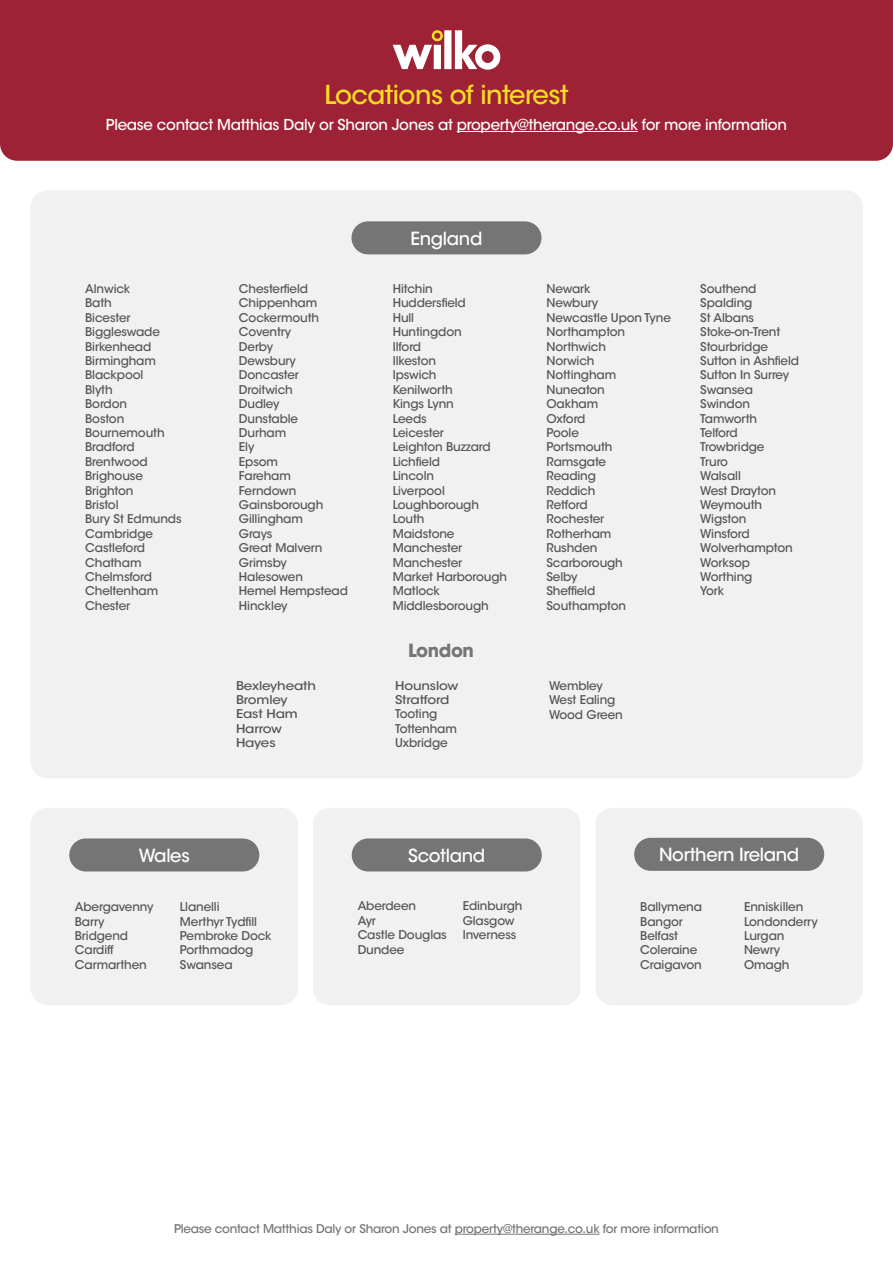
<style>
.page{position:relative;width:893px;height:1263px;background:#fff}
.page>*{position:absolute;margin:0;border:0;box-sizing:border-box;transform-origin:0 0}
.t1{font:500 25.95px "ITC Avant Garde Std";letter-spacing:-.02em;color:#fdda24}
.t2{font:500 18px "ITC Avant Garde Std";letter-spacing:-.02em;color:#fff}
.t3{font:700 18px "ITC Avant Garde Std";letter-spacing:-.02em;color:#757575}
.t4{font:500 15px "ITC Avant Garde Std";letter-spacing:-.02em;color:#fff}
.t5{font:500 12px/14.4px "ITC Avant Garde Std";letter-spacing:-.01em;color:#525652}
.t6{font:500 12px "ITC Avant Garde Std";letter-spacing:-.02em;color:#757575}
.t7{font:500 12px "ITC Avant Garde Std";letter-spacing:-.01em;color:#525652;scale:1.12 1}
</style>
<div class="page">
<div style="left:0;top:0;width:893px;height:161px;background:#9d2235"></div>
<div style="left:31px;top:190px;width:832px;height:588px;background:#f1f1f1;border-radius:17px"></div>
<svg style="left:393px;top:30px;width:107px;height:40px"></svg>
<div style="left:351px;top:221px;width:190px;height:33px;background:#757575;border-radius:17px"></div>
<div style="left:31px;top:808px;width:267px;height:197px;background:#f1f1f1;border-radius:17px"></div>
<div style="left:313px;top:808px;width:267px;height:197px;background:#f1f1f1;border-radius:17px"></div>
<div style="left:595px;top:808px;width:268px;height:197px;background:#f1f1f1;border-radius:17px"></div>
<div style="left:69px;top:838px;width:190px;height:33px;background:#757575;border-radius:17px"></div>
<div style="left:352px;top:838px;width:190px;height:33px;background:#757575;border-radius:17px"></div>
<hr style="left:457px;top:131px;width:181px;height:1px;background:#fff">
<div style="left:634px;top:838px;width:190px;height:33px;background:#757575;border-radius:17px"></div>
<hr style="left:455px;top:1234px;width:145px;height:1px;background:#757575">
<p class="t1" style="left:324px;top:78px;width:246px">Locations of interest</p>
<p class="t4" style="left:106px;top:115px;width:682px">Please contact Matthias Daly or Sharon Jones at property@therange.co.uk for more information</p>
<p class="t5" style="left:85px;top:281px;width:47px">Alnwick</p>
<p class="t5" style="left:85px;top:296px;width:28px">Bath</p>
<p class="t5" style="left:85px;top:310px;width:47px">Bicester</p>
<p class="t5" style="left:85px;top:325px;width:76px">Biggleswade</p>
<p class="t5" style="left:85px;top:339px;width:68px">Birkenhead</p>
<p class="t5" style="left:85px;top:353px;width:72px">Birmingham</p>
<p class="t5" style="left:85px;top:368px;width:60px">Blackpool</p>
<p class="t5" style="left:85px;top:382px;width:29px">Blyth</p>
<p class="t5" style="left:85px;top:397px;width:43px">Bordon</p>
<p class="t5" style="left:85px;top:411px;width:41px">Boston</p>
<p class="t5" style="left:85px;top:425px;width:81px">Bournemouth</p>
<p class="t5" style="left:85px;top:440px;width:51px">Bradford</p>
<p class="t5" style="left:85px;top:454px;width:64px">Brentwood</p>
<p class="t5" style="left:85px;top:469px;width:59px">Brighouse</p>
<p class="t5" style="left:85px;top:483px;width:50px">Brighton</p>
<p class="t5" style="left:85px;top:497px;width:35px">Bristol</p>
<p class="t5" style="left:85px;top:512px;width:98px">Bury St Edmunds</p>
<p class="t5" style="left:85px;top:526px;width:69px">Cambridge</p>
<p class="t5" style="left:85px;top:541px;width:61px">Castleford</p>
<p class="t5" style="left:85px;top:555px;width:58px">Chatham</p>
<p class="t5" style="left:85px;top:569px;width:68px">Chelmsford</p>
<p class="t5" style="left:85px;top:584px;width:75px">Cheltenham</p>
<p class="t5" style="left:85px;top:598px;width:47px">Chester</p>
<p class="t2" style="left:411px;top:227px;width:73px">England</p>
<p class="t5" style="left:239px;top:281px;width:110px">Chesterfield<br>Chippenham<br>Cockermouth<br>Coventry<br>Derby<br>Dewsbury<br>Doncaster<br>Droitwich<br>Dudley<br>Dunstable<br>Durham<br>Ely<br>Epsom<br>Fareham<br>Ferndown<br>Gainsborough<br>Gillingham<br>Grays<br>Great Malvern<br>Grimsby<br>Halesowen<br>Hemel Hempstead<br>Hinckley</p>
<p class="t5" style="left:393px;top:281px;width:116px">Hitchin<br>Huddersfield<br>Hull<br>Huntingdon<br>Ilford<br>Ilkeston<br>Ipswich<br>Kenilworth<br>Kings Lynn<br>Leeds<br>Leicester<br>Leighton Buzzard<br>Lichfield<br>Lincoln<br>Liverpool<br>Loughborough<br>Louth<br>Maidstone<br>Manchester<br>Manchester<br>Market Harborough<br>Matlock<br>Middlesborough</p>
<p class="t5" style="left:546px;top:281px;width:126px">Newark<br>Newbury<br>Newcastle Upon Tyne<br>Northampton<br>Northwich<br>Norwich<br>Nottingham<br>Nuneaton<br>Oakham<br>Oxford<br>Poole<br>Portsmouth<br>Ramsgate<br>Reading<br>Reddich<br>Retford<br>Rochester<br>Rotherham<br>Rushden<br>Scarborough<br>Selby<br>Sheffield<br>Southampton</p>
<p class="t5" style="left:700px;top:281px;width:100px">Southend<br>Spalding<br>St Albans<br>Stoke-on-Trent<br>Stourbridge<br>Sutton in Ashfield<br>Sutton In Surrey<br>Swansea<br>Swindon<br>Tamworth<br>Telford<br>Trowbridge<br>Truro<br>Walsall<br>West Drayton<br>Weymouth<br>Wigston<br>Winsford<br>Wolverhampton<br>Worksop<br>Worthing<br>York</p>
<p class="t7" style="left:236px;top:678px;width:73px">Bexleyheath</p>
<p class="t7" style="left:236px;top:692px;width:48px">Bromley</p>
<p class="t7" style="left:236px;top:706px;width:57px">East Ham</p>
<p class="t7" style="left:236px;top:721px;width:43px">Harrow</p>
<p class="t7" style="left:236px;top:735px;width:37px">Hayes</p>
<p class="t3" style="left:408px;top:639px;width:67px">London</p>
<p class="t7" style="left:395px;top:678px;width:58px">Hounslow</p>
<p class="t7" style="left:395px;top:692px;width:50px">Stratford</p>
<p class="t5" style="left:395px;top:707px;width:44px">Tooting</p>
<p class="t5" style="left:395px;top:721px;width:63px">Tottenham</p>
<p class="t5" style="left:395px;top:736px;width:54px">Uxbridge</p>
<p class="t5" style="left:549px;top:678px;width:55px">Wembley</p>
<p class="t5" style="left:549px;top:693px;width:68px">West Ealing</p>
<p class="t5" style="left:549px;top:707px;width:75px">Wood Green</p>
<p class="t2" style="left:139px;top:844px;width:52px">Wales</p>
<p class="t5" style="left:75px;top:900px;width:80px">Abergavenny</p>
<p class="t5" style="left:75px;top:914px;width:31px">Barry</p>
<p class="t5" style="left:75px;top:928px;width:55px">Bridgend</p>
<p class="t5" style="left:75px;top:943px;width:40px">Cardiff</p>
<p class="t5" style="left:75px;top:957px;width:73px">Carmarthen</p>
<p class="t5" style="left:180px;top:900px;width:41px">Llanelli</p>
<p class="t5" style="left:180px;top:914px;width:79px">Merthyr Tydfill</p>
<p class="t5" style="left:180px;top:928px;width:93px">Pembroke Dock</p>
<p class="t5" style="left:180px;top:943px;width:75px">Porthmadog</p>
<p class="t5" style="left:180px;top:957px;width:54px">Swansea</p>
<p class="t2" style="left:408px;top:844px;width:79px">Scotland</p>
<p class="t5" style="left:358px;top:899px;width:60px">Aberdeen</p>
<p class="t5" style="left:358px;top:913px;width:20px">Ayr</p>
<p class="t5" style="left:358px;top:928px;width:91px">Castle Douglas</p>
<p class="t5" style="left:358px;top:942px;width:48px">Dundee</p>
<p class="t5" style="left:463px;top:899px;width:61px">Edinburgh</p>
<p class="t5" style="left:463px;top:913px;width:53px">Glasgow</p>
<p class="t5" style="left:463px;top:928px;width:55px">Inverness</p>
<p class="t2" style="left:659px;top:843px;width:142px">Northern Ireland</p>
<p class="t5" style="left:640px;top:900px;width:63px">Ballymena</p>
<p class="t5" style="left:640px;top:914px;width:44px">Bangor</p>
<p class="t5" style="left:640px;top:928px;width:39px">Belfast</p>
<p class="t5" style="left:640px;top:943px;width:59px">Coleraine</p>
<p class="t5" style="left:640px;top:957px;width:63px">Craigavon</p>
<p class="t5" style="left:744px;top:900px;width:61px">Enniskillen</p>
<p class="t5" style="left:744px;top:914px;width:75px">Londonderry</p>
<p class="t5" style="left:744px;top:928px;width:42px">Lurgan</p>
<p class="t5" style="left:744px;top:943px;width:38px">Newry</p>
<p class="t5" style="left:744px;top:957px;width:47px">Omagh</p>
<p class="t6" style="left:174px;top:1221px;width:546px">Please contact Matthias Daly or Sharon Jones at property@therange.co.uk for more information</p>
</div>
